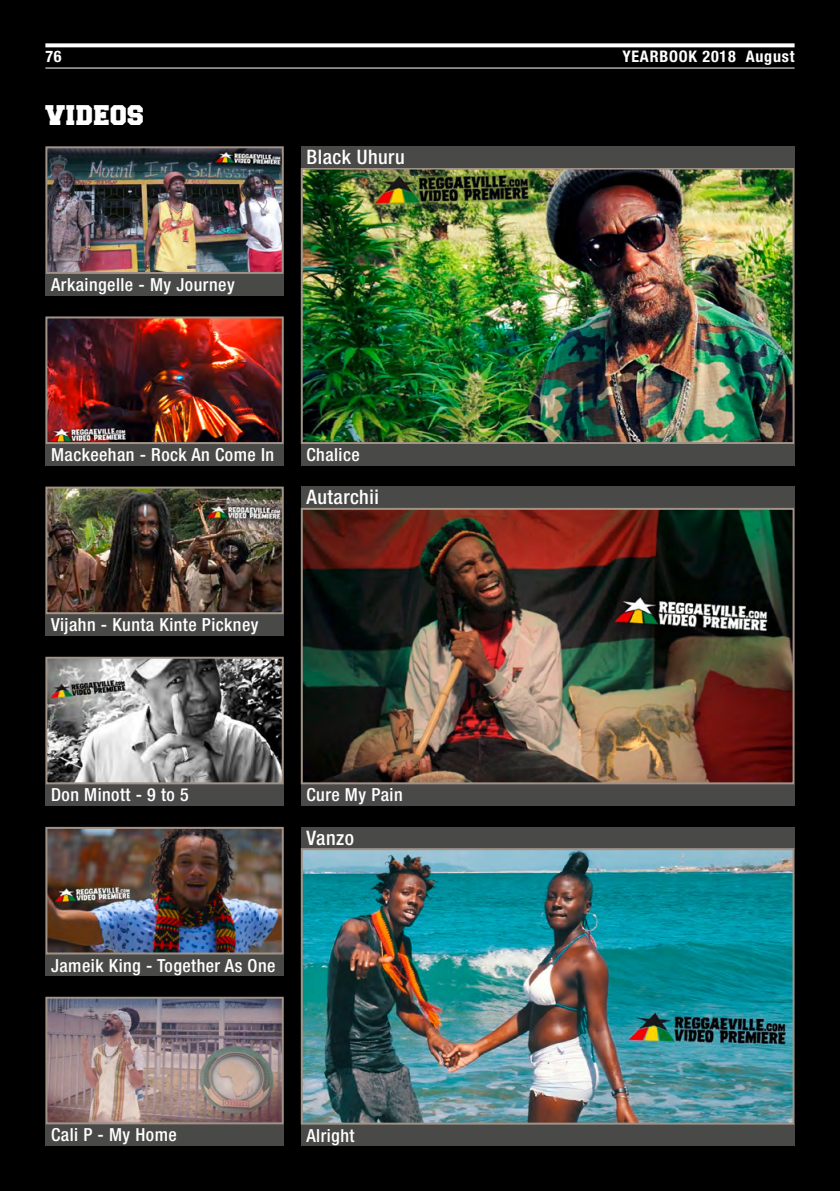
<style>
.page{position:relative;width:840px;height:1191px;background:#fff}
.page>*{position:absolute;margin:0;border:0;box-sizing:border-box;transform-origin:0 0}
._00_rubrik_2017{font:24px "Freshman";letter-spacing:.025em;color:#fff}
._06_bildüberschrift{font:500 condensed 20px "Helvetica Neue LT Pro";letter-spacing:.025em;color:#fff}
._05_bildunterschrift{font:500 condensed 18px "Helvetica Neue LT Pro";letter-spacing:.025em;color:#fff}
._00_seitenzahl_2017{font:700 condensed 16px "Helvetica Neue LT Pro";letter-spacing:.05em;color:#fff}
</style>
<div class="page">
<div style="left:0;top:0;width:839px;height:1191px;background:#000"></div>
<svg style="left:45px;top:43px;width:749px;height:4px;background:#e7e7e7"></svg>
<hr style="left:45px;top:68px;width:749px;height:1px;background:#fff">
<img style="left:303px;top:171px;width:488px;height:270px">
<div style="left:300px;top:168px;width:494px;height:276px;border:2px solid #a19387"></div>
<div style="left:300px;top:146px;width:494px;height:22px;background:#494948"></div>
<div style="left:45px;top:444px;width:238px;height:21px;background:#494948"></div>
<div style="left:45px;top:614px;width:238px;height:21px;background:#494948"></div>
<div style="left:45px;top:784px;width:238px;height:21px;background:#494948"></div>
<div style="left:45px;top:954px;width:238px;height:21px;background:#494948"></div>
<div style="left:300px;top:444px;width:494px;height:21px;background:#494948"></div>
<img style="left:48px;top:319px;width:232px;height:122px">
<div style="left:45px;top:316px;width:238px;height:128px;border:2px solid #a19387"></div>
<img style="left:48px;top:489px;width:232px;height:122px">
<div style="left:45px;top:486px;width:238px;height:128px;border:2px solid #a19387"></div>
<img style="left:48px;top:660px;width:232px;height:121px">
<div style="left:45px;top:657px;width:238px;height:127px;border:2px solid #a19387"></div>
<img style="left:48px;top:830px;width:232px;height:121px">
<div style="left:45px;top:827px;width:238px;height:127px;border:2px solid #a19387"></div>
<div style="left:45px;top:1124px;width:238px;height:21px;background:#494948"></div>
<img style="left:48px;top:999px;width:232px;height:122px">
<div style="left:45px;top:996px;width:238px;height:128px;border:2px solid #a19387"></div>
<div style="left:300px;top:486px;width:494px;height:22px;background:#494948"></div>
<div style="left:300px;top:784px;width:494px;height:21px;background:#494948"></div>
<div style="left:300px;top:827px;width:494px;height:21px;background:#494948"></div>
<div style="left:300px;top:1124px;width:494px;height:21px;background:#494948"></div>
<img style="left:303px;top:511px;width:488px;height:270px">
<div style="left:300px;top:508px;width:494px;height:276px;border:2px solid #a19387"></div>
<img style="left:303px;top:851px;width:488px;height:270px">
<div style="left:300px;top:848px;width:494px;height:276px;border:2px solid #a19387"></div>
<div style="left:45px;top:274px;width:238px;height:21px;background:#494948"></div>
<img style="left:48px;top:149px;width:232px;height:122px">
<div style="left:45px;top:146px;width:238px;height:128px;border:2px solid #a19387"></div>
<p class="_00_seitenzahl_2017" style="left:45px;top:48px;width:18px">76</p>
<p class="_00_seitenzahl_2017" style="left:622px;top:48px;width:174px">YEARBOOK 2018 August</p>
<p class="_00_rubrik_2017" style="left:45px;top:105px;width:101px">VIDEOS</p>
<p class="_05_bildunterschrift" style="left:51px;top:274px;width:185px">Arkaingelle - My Journey</p>
<p class="_06_bildüberschrift" style="left:306px;top:145px;width:100px">Black Uhuru</p>
<p class="_05_bildunterschrift" style="left:51px;top:444px;width:224px">Mackeehan - Rock An Come In</p>
<p class="_05_bildunterschrift" style="left:306px;top:444px;width:55px">Chalice</p>
<p class="_06_bildüberschrift" style="left:306px;top:485px;width:74px">Autarchii</p>
<p class="_05_bildunterschrift" style="left:51px;top:614px;width:209px">Vijahn - Kunta Kinte Pickney</p>
<p class="_05_bildunterschrift" style="left:51px;top:784px;width:139px">Don Minott - 9 to 5</p>
<p class="_05_bildunterschrift" style="left:306px;top:784px;width:98px">Cure My Pain</p>
<p class="_06_bildüberschrift" style="left:306px;top:825px;width:49px">Vanzo</p>
<p class="_05_bildunterschrift" style="left:51px;top:954px;width:226px">Jameik King - Together As One</p>
<p class="_05_bildunterschrift" style="left:51px;top:1124px;width:127px">Cali P - My Home</p>
<p class="_05_bildunterschrift" style="left:306px;top:1124px;width:50px">Alright</p>
</div>
